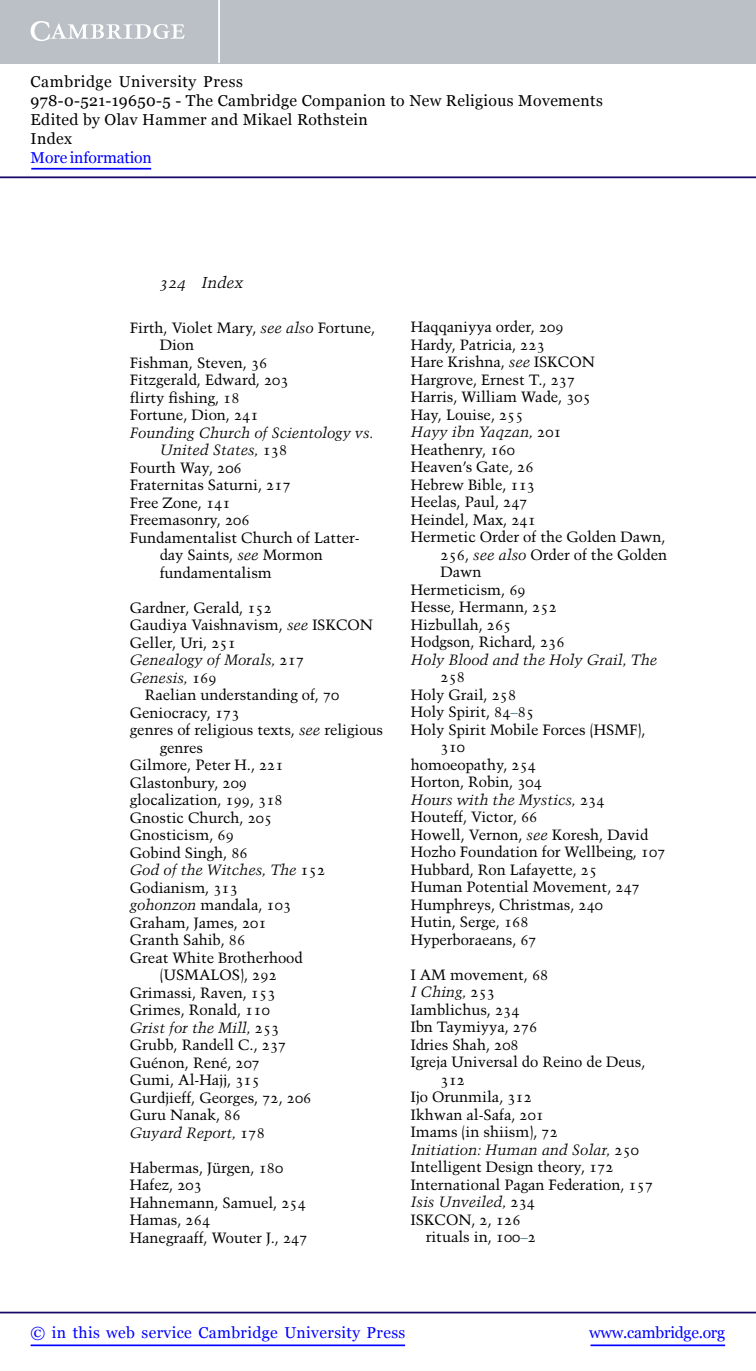
<style>
.page{position:relative;width:756px;height:1371px;background:#fff}
.page>*{position:absolute;margin:0;border:0;box-sizing:border-box;transform-origin:0 0}
.t1{font:15.75px/18.9px "Georgia";letter-spacing:.025em;color:#000}
.t2{font:15.75px "Georgia";letter-spacing:.025em;color:#00f}
.t3{font:15.75px "Georgia";letter-spacing:-.015em;color:#00f}
.t4{font:15.75px "Georgia";letter-spacing:-.01em;color:#00f}
.t5{font:italic 15.75px "Trump Mediaeval LT Std";letter-spacing:-.005em;color:#000}
.t6{font:14.88px/17.5px "Trump Mediaeval LT Std";letter-spacing:-.005em;color:#000}
.t7{font:italic 14.88px "Trump Mediaeval LT Std";letter-spacing:-.005em;color:#000}
.s1{font-style:italic}
.s2{font-style:normal}
.s3{color:#418080}
</style>
<div class="page">
<hr style="left:591px;top:1344px;width:134px;height:1px;background:#00f">
<hr style="left:0;top:1311px;width:756px;height:2px;background:#150666">
<hr style="left:31px;top:1344px;width:374px;height:1px;background:#00f">
<div style="left:0;top:0;width:756px;height:63px;background:#bac0c6"></div>
<svg style="left:31px;top:21px;width:154px;height:20px"></svg>
<hr style="left:218px;top:0;width:2px;height:63px;background:#fff">
<hr style="left:0;top:176px;width:756px;height:2px;background:#150666">
<hr style="left:31px;top:168px;width:120px;height:1px;background:#00f">
<p class="t1" style="left:31px;top:72px;width:574px">Cambridge University Press<br>978-0-521-19650-5 - The Cambridge Companion to New Religious Movements Edited by Olav Hammer and Mikael Rothstein<br>Index</p>
<p class="t4" style="left:31px;top:148px;width:123px">More information</p>
<p class="t5" style="left:160px;top:273px;width:85px">324 Index</p>
<p class="t6" style="left:130px;top:318px;width:247px">Firth, Violet Mary, <span class="s1">see also</span> Fortune,</p>
<p class="t6" style="left:160px;top:336px;width:36px">Dion</p>
<p class="t6" style="left:130px;top:353px;width:139px">Fishman, Steven, 36</p>
<p class="t6" style="left:130px;top:371px;width:160px">Fitzgerald, Edward, 203</p>
<p class="t6" style="left:130px;top:388px;width:111px">flirty fishing, 18</p>
<p class="t6" style="left:130px;top:406px;width:130px">Fortune, Dion, 241</p>
<p class="t7" style="left:130px;top:423px;width:245px">Founding Church of Scientology vs.</p>
<p class="t7" style="left:160px;top:441px;width:129px">United States, <span class="s2">138</span></p>
<p class="t6" style="left:130px;top:458px;width:113px">Fourth Way, 206</p>
<p class="t6" style="left:130px;top:476px;width:163px">Fraternitas Saturni, 217</p>
<p class="t6" style="left:130px;top:493px;width:102px">Free Zone, 141</p>
<p class="t6" style="left:130px;top:511px;width:121px">Freemasonry, 206</p>
<p class="t6" style="left:130px;top:528px;width:231px">Fundamentalist Church of Latter-</p>
<p class="t6" style="left:160px;top:546px;width:165px">day Saints, <span class="s1">see</span> Mormon</p>
<p class="t6" style="left:160px;top:563px;width:114px">fundamentalism</p>
<p class="t6" style="left:130px;top:598px;width:144px">Gardner, Gerald, 152</p>
<p class="t6" style="left:130px;top:616px;width:245px">Gaudiya Vaishnavism, <span class="s1">see</span> ISKCON</p>
<p class="t6" style="left:130px;top:633px;width:108px">Geller, Uri, 251</p>
<p class="t7" style="left:130px;top:651px;width:176px">Genealogy of Morals, <span class="s2">217</span></p>
<p class="t7" style="left:130px;top:668px;width:88px">Genesis, <span class="s2">169</span></p>
<p class="t6" style="left:145px;top:686px;width:196px">Raelian understanding of, 70</p>
<p class="t6" style="left:130px;top:703px;width:111px">Geniocracy, 173</p>
<p class="t6" style="left:130px;top:721px;width:255px">genres of religious texts, <span class="s1">see</span> religious</p>
<p class="t6" style="left:160px;top:738px;width:45px">genres</p>
<p class="t6" style="left:130px;top:756px;width:155px">Gilmore, Peter H., 221</p>
<p class="t6" style="left:130px;top:773px;width:119px">Glastonbury, 209</p>
<p class="t6" style="left:130px;top:791px;width:154px">glocalization, 199, 318</p>
<p class="t6" style="left:130px;top:808px;width:144px">Gnostic Church, 205</p>
<p class="t6" style="left:130px;top:826px;width:105px">Gnosticism, 69</p>
<p class="t6" style="left:130px;top:843px;width:119px">Gobind Singh, 86</p>
<p class="t7" style="left:130px;top:861px;width:197px">God of the Witches, The <span class="s2">152</span></p>
<p class="t6" style="left:130px;top:878px;width:110px">Godianism, 313</p>
<p class="t6" style="left:130px;top:896px;width:163px"><span class="s1">gohonzon</span> mandala, 103</p>
<p class="t6" style="left:130px;top:913px;width:138px">Graham, James, 201</p>
<p class="t6" style="left:130px;top:931px;width:117px">Granth Sahib, 86</p>
<p class="t6" style="left:130px;top:948px;width:174px">Great White Brotherhood</p>
<p class="t6" style="left:160px;top:966px;width:119px">(USMALOS), 292</p>
<p class="t6" style="left:130px;top:983px;width:147px">Grimassi, Raven, 153</p>
<p class="t6" style="left:130px;top:1001px;width:141px">Grimes, Ronald, 110</p>
<p class="t7" style="left:130px;top:1018px;width:151px">Grist for the Mill, <span class="s2">253</span></p>
<p class="t6" style="left:130px;top:1036px;width:158px">Grubb, Randell C., 237</p>
<p class="t6" style="left:130px;top:1053px;width:132px">Guénon, René, 207</p>
<p class="t6" style="left:130px;top:1071px;width:132px">Gumi, Al-Hajj, 315</p>
<p class="t6" style="left:130px;top:1088px;width:183px">Gurdjieff, Georges, 72, 206</p>
<p class="t6" style="left:130px;top:1106px;width:112px">Guru Nanak, 86</p>
<p class="t7" style="left:130px;top:1123px;width:136px">Guyard Report, <span class="s2">178</span></p>
<p class="t6" style="left:130px;top:1158px;width:179px">Habermas, Jürgen, 180<br>Hafez, 203<br>Hahnemann, Samuel, 254<br>Hamas, 264<br>Hanegraaff, Wouter J., 247</p>
<p class="t6" style="left:411px;top:318px;width:154px">Haqqaniyya order, 209</p>
<p class="t6" style="left:411px;top:336px;width:136px">Hardy, Patricia, 223</p>
<p class="t6" style="left:411px;top:353px;width:186px">Hare Krishna, <span class="s1">see</span> ISKCON</p>
<p class="t6" style="left:411px;top:371px;width:166px">Hargrove, Ernest T., 237</p>
<p class="t6" style="left:411px;top:388px;width:182px">Harris, William Wade, 305</p>
<p class="t6" style="left:411px;top:406px;width:114px">Hay, Louise, 255</p>
<p class="t7" style="left:411px;top:423px;width:152px">Hayy ibn Yaqzan, <span class="s2">201</span></p>
<p class="t6" style="left:411px;top:441px;width:106px">Heathenry, 160</p>
<p class="t6" style="left:411px;top:458px;width:124px">Heaven’s Gate, 26</p>
<p class="t6" style="left:411px;top:476px;width:126px">Hebrew Bible, 113</p>
<p class="t6" style="left:411px;top:493px;width:118px">Heelas, Paul, 247</p>
<p class="t6" style="left:411px;top:511px;width:127px">Heindel, Max, 241</p>
<p class="t6" style="left:411px;top:528px;width:256px">Hermetic Order of the Golden Dawn,</p>
<p class="t6" style="left:441px;top:546px;width:228px">256, <span class="s1">see also</span> Order of the Golden</p>
<p class="t6" style="left:441px;top:563px;width:43px">Dawn</p>
<p class="t6" style="left:411px;top:581px;width:116px">Hermeticism, 69</p>
<p class="t6" style="left:411px;top:598px;width:148px">Hesse, Hermann, 252</p>
<p class="t6" style="left:411px;top:615px;width:102px">Hizbullah, 265</p>
<p class="t6" style="left:411px;top:633px;width:155px">Hodgson, Richard, 236</p>
<p class="t7" style="left:411px;top:650px;width:248px">Holy Blood and the Holy Grail, The</p>
<p class="t6" style="left:441px;top:668px;width:26px">258</p>
<p class="t6" style="left:411px;top:685px;width:107px">Holy Grail, 258</p>
<p class="t6" style="left:411px;top:703px;width:125px">Holy Spirit, 84<span class="s3">–</span>85</p>
<p class="t6" style="left:411px;top:720px;width:236px">Holy Spirit Mobile Forces (HSMF),</p>
<p class="t6" style="left:441px;top:738px;width:26px">310</p>
<p class="t6" style="left:411px;top:755px;width:127px">homoeopathy, 254</p>
<p class="t6" style="left:411px;top:773px;width:133px">Horton, Robin, 304</p>
<p class="t7" style="left:411px;top:790px;width:195px">Hours with the Mystics, <span class="s2">234</span></p>
<p class="t6" style="left:411px;top:808px;width:128px">Houteff, Victor, 66</p>
<p class="t6" style="left:411px;top:825px;width:239px">Howell, Vernon, <span class="s1">see</span> Koresh, David</p>
<p class="t6" style="left:411px;top:843px;width:256px">Hozho Foundation for Wellbeing, 107</p>
<p class="t6" style="left:411px;top:860px;width:188px">Hubbard, Ron Lafayette, 25</p>
<p class="t6" style="left:411px;top:878px;width:231px">Human Potential Movement, 247</p>
<p class="t6" style="left:411px;top:895px;width:194px">Humphreys, Christmas, 240</p>
<p class="t6" style="left:411px;top:913px;width:119px">Hutin, Serge, 168</p>
<p class="t6" style="left:411px;top:930px;width:128px">Hyperboraeans, 67</p>
<p class="t6" style="left:411px;top:965px;width:139px">I AM movement, 68</p>
<p class="t7" style="left:411px;top:983px;width:86px">I Ching, <span class="s2">253</span></p>
<p class="t6" style="left:411px;top:1000px;width:110px">Iamblichus, 234</p>
<p class="t6" style="left:411px;top:1018px;width:128px">Ibn Taymiyya, 276</p>
<p class="t6" style="left:411px;top:1035px;width:109px">Idries Shah, 208</p>
<p class="t6" style="left:411px;top:1053px;width:236px">Igreja Universal do Reino de Deus,</p>
<p class="t6" style="left:441px;top:1070px;width:26px">312</p>
<p class="t6" style="left:411px;top:1088px;width:123px">Ijo Orunmila, 312</p>
<p class="t6" style="left:411px;top:1105px;width:135px">Ikhwan al-Safa, 201</p>
<p class="t6" style="left:411px;top:1123px;width:149px">Imams (in shiism), 72</p>
<p class="t7" style="left:411px;top:1140px;width:230px">Initiation: Human and Solar, <span class="s2">250</span></p>
<p class="t6" style="left:411px;top:1158px;width:204px">Intelligent Design theory, 172</p>
<p class="t6" style="left:411px;top:1175px;width:244px">International Pagan Federation, 157</p>
<p class="t7" style="left:411px;top:1193px;width:126px">Isis Unveiled, <span class="s2">234</span></p>
<p class="t6" style="left:411px;top:1210px;width:111px">ISKCON, 2, 126</p>
<p class="t6" style="left:426px;top:1228px;width:112px">rituals in, 100<span class="s3">–</span>2</p>
<p class="t2" style="left:31px;top:1323px;width:376px">© in this web service Cambridge University Press</p>
<p class="t3" style="left:589px;top:1323px;width:137px">www.cambridge.org</p>
</div>
